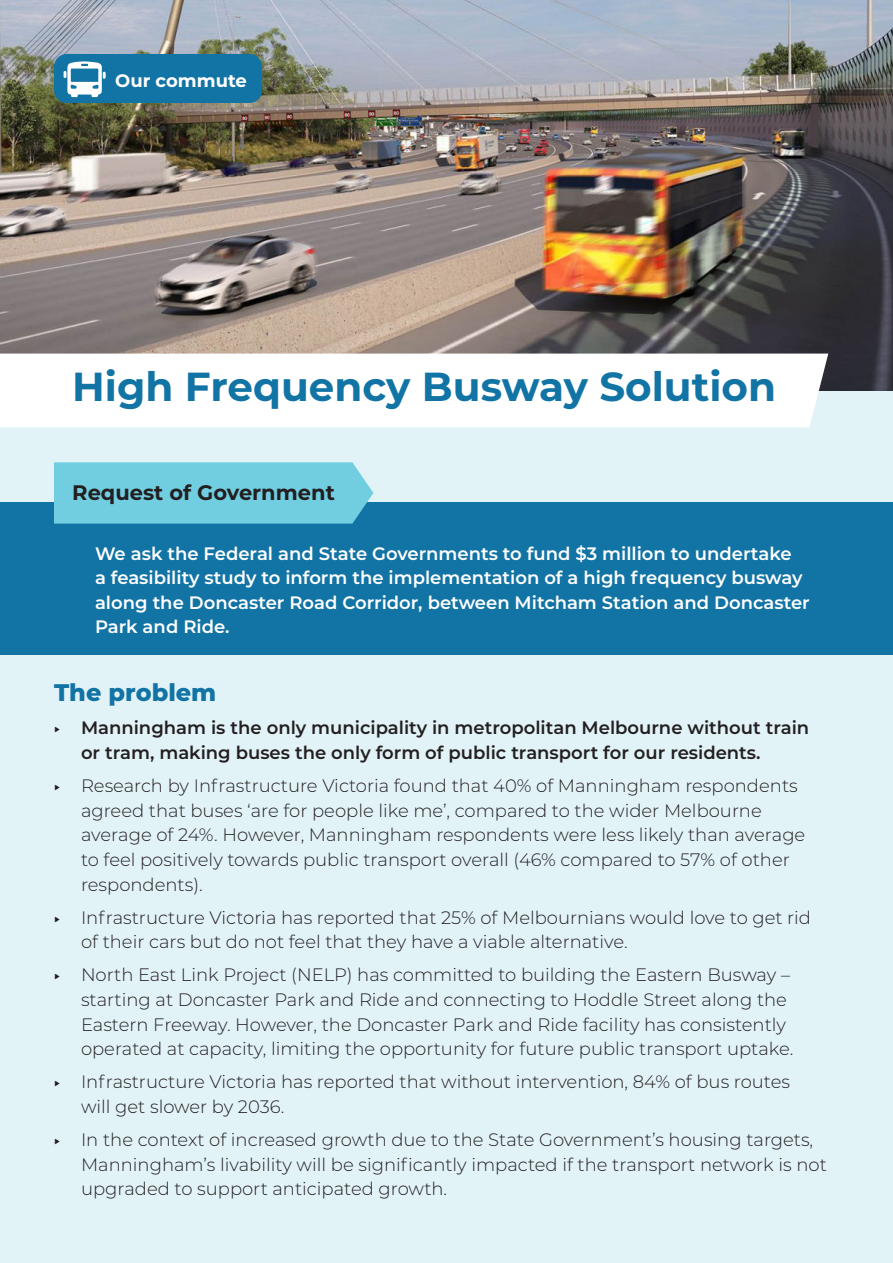
<style>
.page{position:relative;width:893px;height:1263px;background:#e2f3f8}
.page>*{position:absolute;margin:0;border:0;box-sizing:border-box;transform-origin:0 0}
.t1{font:700 40.5px "Montserrat";color:#1274a5}
.heading{font:800 24px "Montserrat";color:#1274a5}
.t2{font:700 21px "Montserrat";color:#231f20}
.t3{font:300 18px/24.6px "Montserrat";color:#231f20}
.t4{font:600 18px/24.6px "Montserrat";color:#fff}
.t5{font:600 18px/24.6px "Montserrat";color:#231f20}
.t6{font:700 18px "Montserrat";color:#fff}
.s1{font-family:"Entypo";font-weight:400}
</style>
<div class="page">
<div style="left:0;top:503px;width:893px;height:152px;background:#1274a5"></div>
<div style="left:54px;top:462px;width:319px;height:62px;background:#71cee1"></div>
<img style="left:0;top:0;width:893px;height:390px">
<div style="left:0;top:354px;width:828px;height:73px;background:#fff"></div>
<div style="left:54px;top:54px;width:208px;height:49px;background:#1274a5;border-radius:13px"></div>
<svg style="left:64px;top:61px;width:42px;height:36px"></svg>
<p class="t6" style="left:115px;top:67px;width:133px">Our commute</p>
<p class="t1" style="left:72px;top:357px;width:705px">High Frequency Busway Solution</p>
<p class="t2" style="left:72px;top:477px;width:264px">Request of Government</p>
<p class="t4" style="left:95px;top:540px;width:716px">We ask the Federal and State Governments to fund $3 million to undertake<br>a feasibility study to inform the implementation of a high frequency busway along the Doncaster Road Corridor, between Mitcham Station and Doncaster Park and Ride.</p>
<p class="heading" style="left:54px;top:675px;width:164px">The problem</p>
<p class="t5" style="left:81px;top:715px;width:730px;text-indent:-27px"><span class="s1">{</span> Manningham is the only municipality in metropolitan Melbourne without train or tram, making buses the only form of public transport for our residents.</p>
<p class="t3" style="left:81px;top:773px;width:726px;text-indent:-27px"><span class="s1">{</span> Research by Infrastructure Victoria found that 40% of Manningham respondents agreed that buses ‘are for people like me’, compared to the wider Melbourne average of 24%. However, Manningham respondents were less likely than average to feel positively towards public transport overall (46% compared to 57% of other respondents).</p>
<p class="t3" style="left:81px;top:904px;width:732px;text-indent:-27px"><span class="s1">{</span> Infrastructure Victoria has reported that 25% of Melbournians would love to get rid of their cars but do not feel that they have a viable alternative.</p>
<p class="t3" style="left:81px;top:962px;width:714px;text-indent:-27px"><span class="s1">{</span> North East Link Project (NELP) has committed to building the Eastern Busway – starting at Doncaster Park and Ride and connecting to Hoddle Street along the Eastern Freeway. However, the Doncaster Park and Ride facility has consistently operated at capacity, limiting the opportunity for future public transport uptake.</p>
<p class="t3" style="left:81px;top:1069px;width:711px;text-indent:-27px"><span class="s1">{</span> Infrastructure Victoria has reported that without intervention, 84% of bus routes will get slower by 2036.</p>
<p class="t3" style="left:81px;top:1127px;width:747px;text-indent:-27px"><span class="s1">{</span> In the context of increased growth due to the State Government’s housing targets,<br>Manningham’s livability will be significantly impacted if the transport network is not upgraded to support anticipated growth.</p>
</div>
